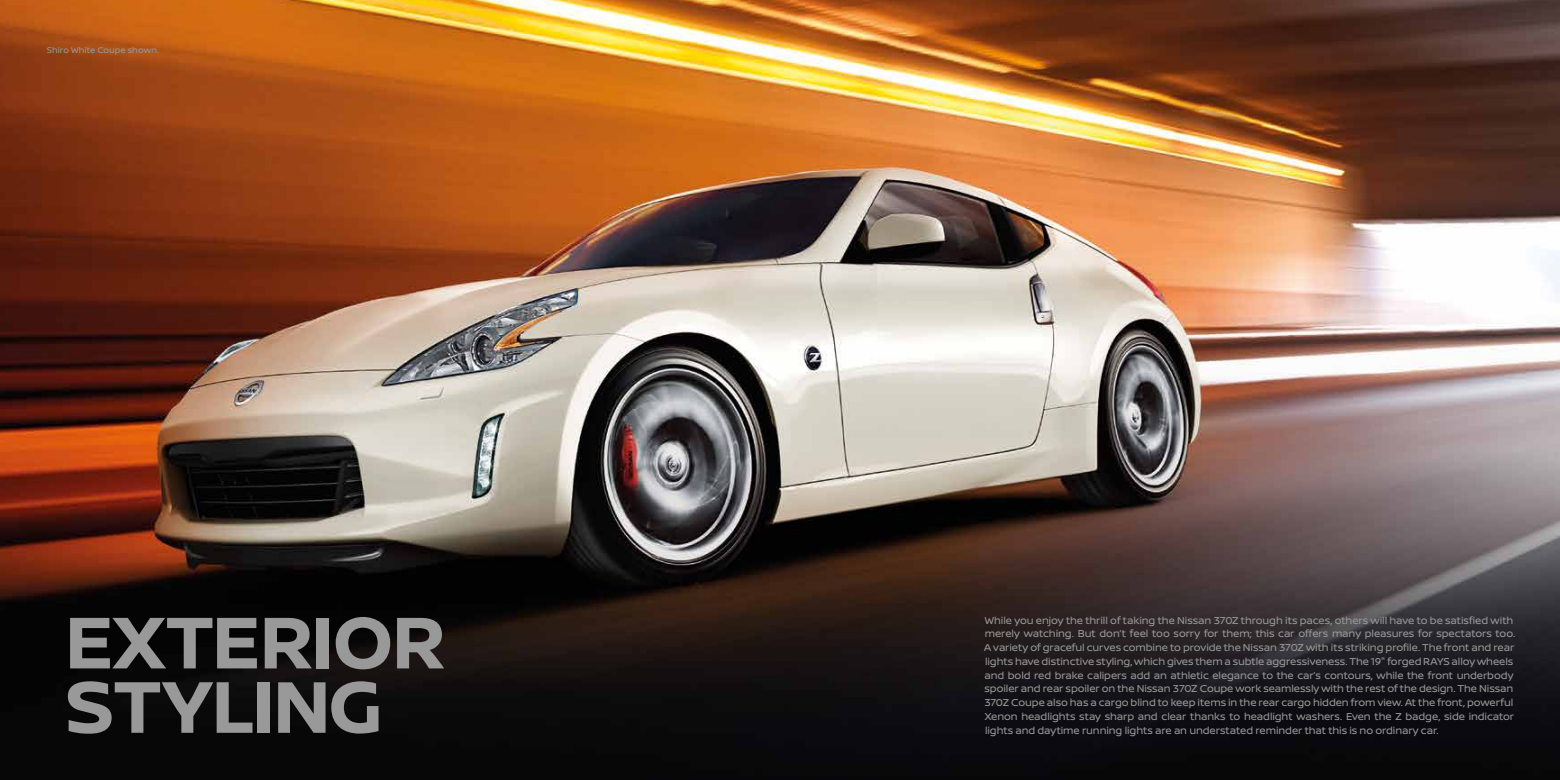
<style>
.page{position:relative;width:1560px;height:780px;background:#fff}
.page>*{position:absolute;margin:0;border:0;box-sizing:border-box;transform-origin:0 0}
.t1{font:700 77.75px/64.4px "Nissan Brand";letter-spacing:-.02em;color:#99999a}
.t2{font:10.62px/13.8px "Nissan Brand";letter-spacing:-.01em;color:#99999a}
.t3{font:8.75px "Nissan Brand";letter-spacing:.005em;color:#99999a}
</style>
<div class="page">
<img style="left:0;top:0;width:1559px;height:780px">
<p class="t3" style="left:47px;top:43px;width:114px">Shiro White Coupe shown.</p>
<h1 class="t1" style="left:65px;top:606px;width:382px">EXTERIOR<br>STYLING</h1>
<p class="t2" style="left:984px;top:612px;width:532px">While you enjoy the thrill of taking the Nissan 370Z through its paces, others will have to be satisfied with merely watching. But don’t feel too sorry for them; this car offers many pleasures for spectators too.<br>A variety of graceful curves combine to provide the Nissan 370Z with its striking profile. The front and rear lights have distinctive styling, which gives them a subtle aggressiveness. The 19" forged RAYS alloy wheels and bold red brake calipers add an athletic elegance to the car’s contours, while the front underbody spoiler and rear spoiler on the Nissan 370Z Coupe work seamlessly with the rest of the design. The Nissan 370Z Coupe also has a cargo blind to keep items in the rear cargo hidden from view. At the front, powerful Xenon headlights stay sharp and clear thanks to headlight washers. Even the Z badge, side indicator lights and daytime running lights are an understated reminder that this is no ordinary car.</p>
</div>
